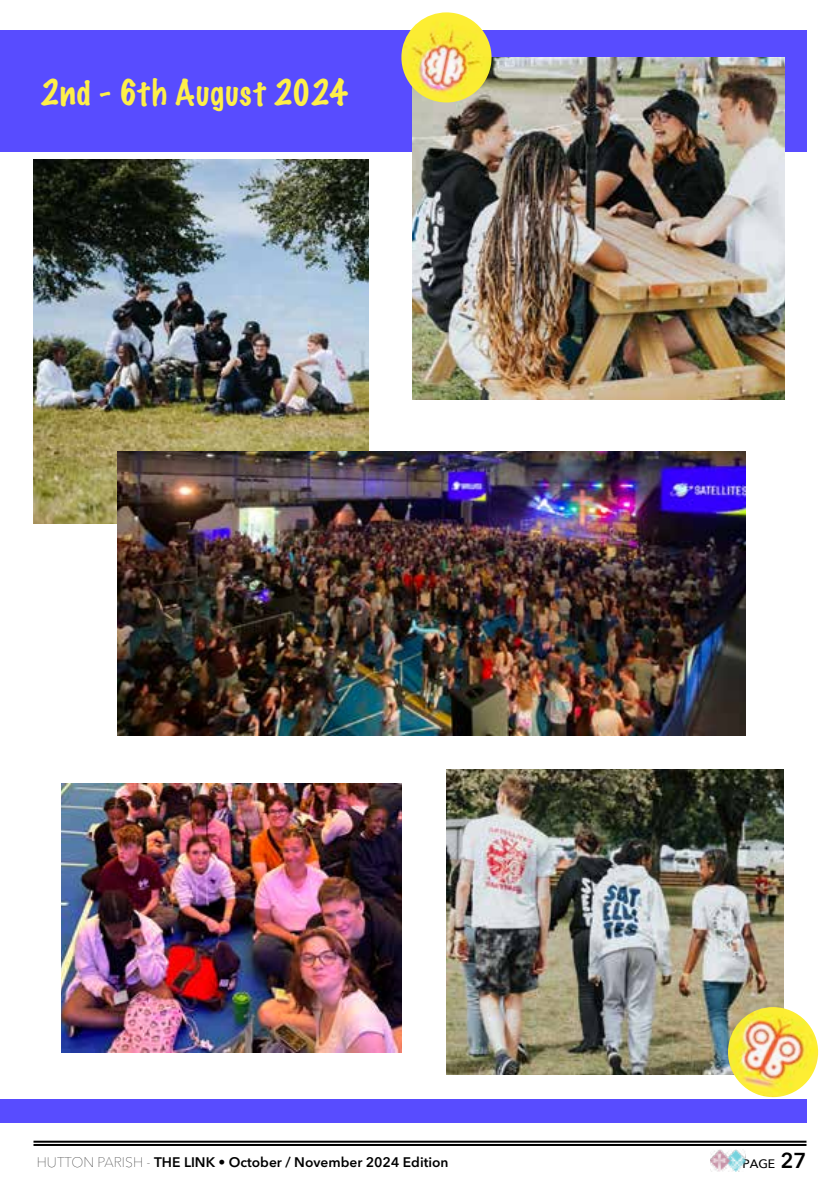
<style>
.page{position:relative;width:840px;height:1191px;background:#fff}
.page>*{position:absolute;margin:0;border:0;box-sizing:border-box;transform-origin:0 0}
.t1{font:100 32.6px "Marker Felt";letter-spacing:.025em;color:#feef49}
.t2{font:600 13.8px "Avenir Next LT Pro";color:#000}
.t3{font:500 12.2px "Avenir Next";color:#000}
.s1{font-weight:200}
.s2{font-family:"Avenir Next LT Pro";font-weight:600;font-size:21.4px}
</style>
<div class="page">
<hr style="left:33px;top:1140px;width:773px;height:2px;background:#000">
<hr style="left:33px;top:1144px;width:773px;height:2px;background:#000">
<img style="left:710px;top:1149px;width:35px;height:22px">
<div style="left:0;top:30px;width:806px;height:121px;background:#584cff"></div>
<div style="left:0;top:1099px;width:806px;height:24px;background:#584cff"></div>
<img style="left:33px;top:160px;width:335px;height:363px">
<img style="left:61px;top:783px;width:340px;height:269px">
<img style="left:446px;top:769px;width:336px;height:305px">
<img style="left:412px;top:58px;width:372px;height:342px">
<img style="left:397px;top:12px;width:98px;height:95px">
<img style="left:723px;top:1007px;width:96px;height:94px">
<img style="left:117px;top:451px;width:628px;height:285px">
<h1 class="t1" style="left:40px;top:67px;width:309px">2nd - 6th August 2024</h1>
<p class="t2" style="left:37px;top:1154px;width:413px"><span class="s1">HUTTON PARISH -</span> THE LINK • October / November 2024 Edition</p>
<p class="t3" style="left:742px;top:1153px;width:66px">PAGE <span class="s2">27</span></p>
</div>
